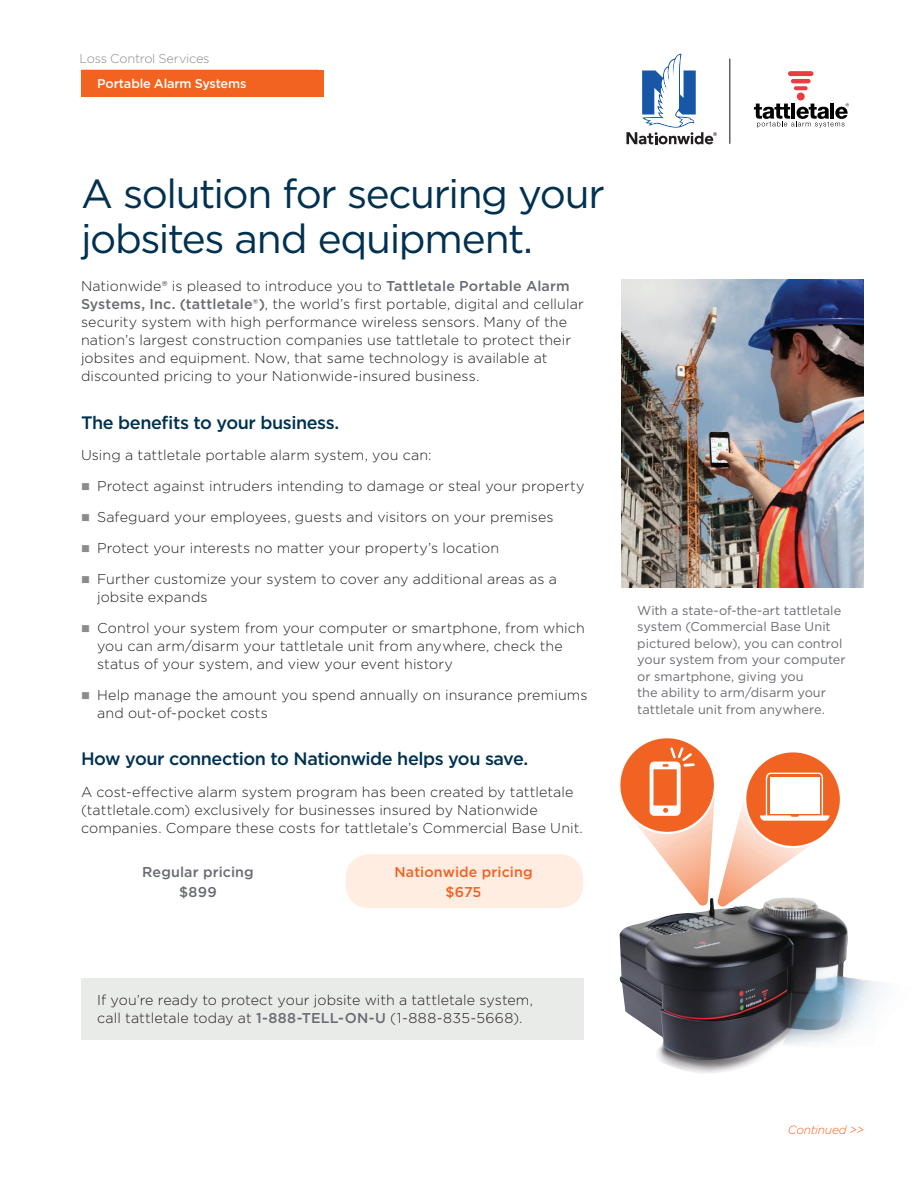
<style>
.page{position:relative;width:918px;height:1188px;background:#fff}
.page>*{position:absolute;margin:0;border:0;box-sizing:border-box;transform-origin:0 0}
.t1{font:40.5px/45px "Gotham";letter-spacing:-.035em;color:#003151}
.t2{font:500 18px "Gotham";letter-spacing:-.025em;color:#003151}
.t3{font:300 14.25px/18px "Gotham";letter-spacing:.005em;color:#231f20}
.t4{font:500 14.25px "Gotham";letter-spacing:.005em;color:#f26221}
.t5{font:500 14.25px "Gotham";letter-spacing:.01em;color:#696b73}
.t6{font:12.75px/16.5px "Gotham";letter-spacing:.005em;color:#696b73}
.t7{font:500 12.75px "Gotham";letter-spacing:-.015em;color:#fff}
.t8{font:300 12.75px "Gotham";letter-spacing:-.02em;color:#8b8a8e}
.t9{font:italic 300 12px "Gotham";letter-spacing:-.02em;color:#f26221}
.s1{font-weight:500;color:#696b73}
.s2{color:#8b8a8e}
</style>
<div class="page">
<div style="left:81px;top:70px;width:243px;height:27px;background:#f26221"></div>
<div style="left:346px;top:854px;width:237px;height:54px;background:#feede0;border-radius:24px"></div>
<svg style="left:627px;top:54px;width:90px;height:90px"></svg>
<hr style="left:729px;top:59px;width:1px;height:85px;background:#231f20">
<div style="left:797px;top:93px;width:8px;height:7px;background:#ee3a41;border-radius:50%"></div>
<svg style="left:794px;top:86px;width:14px;height:4px"></svg>
<hr style="left:791px;top:79px;width:20px;height:4px;background:#ee3a41;border-radius:2px">
<div style="left:788px;top:71px;width:26px;height:5px;background:#ee3a41;border-radius:2px"></div>
<svg style="left:754px;top:103px;width:95px;height:25px"></svg>
<img style="left:621px;top:280px;width:243px;height:308px">
<div style="left:81px;top:978px;width:502px;height:62px;background:#e9ebe8"></div>
<div style="left:620px;top:738px;width:94px;height:94px;background:#f16323;border-radius:50%"></div>
<div style="left:746px;top:752px;width:94px;height:94px;background:#f16323;border-radius:50%"></div>
<svg style="left:628px;top:747px;width:202px;height:151px"></svg>
<div style="left:770px;top:777px;width:50px;height:36px;background:#fff"></div>
<img style="left:620px;top:898px;width:266px;height:175px">
<p class="t8" style="left:80px;top:50px;width:132px">Loss Control Services</p>
<p class="t7" style="left:97px;top:75px;width:151px">Portable Alarm Systems</p>
<h1 class="t1" style="left:81px;top:170px;width:525px">A solution for securing your jobsites and equipment.</h1>
<p class="t3" style="left:81px;top:277px;width:504px">Nationwide® is pleased to introduce you to <span class="s1">Tattletale Portable Alarm Systems, Inc. (tattletale®)</span>, the world’s first portable, digital and cellular security system with high performance wireless sensors. Many of the nation’s largest construction companies use tattletale to protect their jobsites and equipment. Now, that same technology is available at discounted pricing to your Nationwide-insured business.</p>
<p class="t2" style="left:81px;top:410px;width:260px">The benefits to your business.</p>
<p class="t3" style="left:81px;top:446px;width:352px">Using a tattletale portable alarm system, you can:</p>
<p class="t3" style="left:81px;top:477px;width:505px"><span class="s2">■</span> Protect against intruders intending to damage or steal your property</p>
<p class="t3" style="left:81px;top:508px;width:474px"><span class="s2">■</span> Safeguard your employees, guests and visitors on your premises</p>
<p class="t3" style="left:81px;top:538px;width:420px"><span class="s2">■</span> Protect your interests no matter your property’s location</p>
<p class="t3" style="left:97px;top:569px;width:461px;text-indent:-16px"><span class="s2">■</span> Further customize your system to cover any additional areas as a jobsite expands</p>
<p class="t3" style="left:97px;top:618px;width:489px;text-indent:-16px"><span class="s2">■</span> Control your system from your computer or smartphone, from which you can arm/disarm your tattletale unit from anywhere, check the status of your system, and view your event history</p>
<p class="t3" style="left:97px;top:685px;width:492px;text-indent:-16px"><span class="s2">■</span> Help manage the amount you spend annually on insurance premiums and out-of-pocket costs</p>
<p class="t2" style="left:81px;top:747px;width:449px">How your connection to Nationwide helps you save.</p>
<p class="t3" style="left:81px;top:782px;width:503px">A cost-effective alarm system program has been created by tattletale (tattletale.com) exclusively for businesses insured by Nationwide companies. Compare these costs for tattletale’s Commercial Base Unit.</p>
<p class="t5" style="left:142px;top:863px;width:113px">Regular pricing</p>
<p class="t4" style="left:394px;top:863px;width:140px">Nationwide pricing</p>
<p class="t5" style="left:179px;top:882px;width:39px">$899</p>
<p class="t4" style="left:445px;top:882px;width:38px">$675</p>
<p class="t6" style="left:637px;top:602px;width:210px">With a state-of-the-art tattletale system (Commercial Base Unit pictured below), you can control your system from your computer or smartphone, giving you<br>the ability to arm/disarm your tattletale unit from anywhere.</p>
<p class="t3" style="left:97px;top:991px;width:437px">If you’re ready to protect your jobsite with a tattletale system, call tattletale today at <span class="s1">1-888-TELL-ON-U</span> (1-888-835-5668).</p>
<p class="t9" style="left:788px;top:1122px;width:78px">Continued &gt;&gt;</p>
</div>
